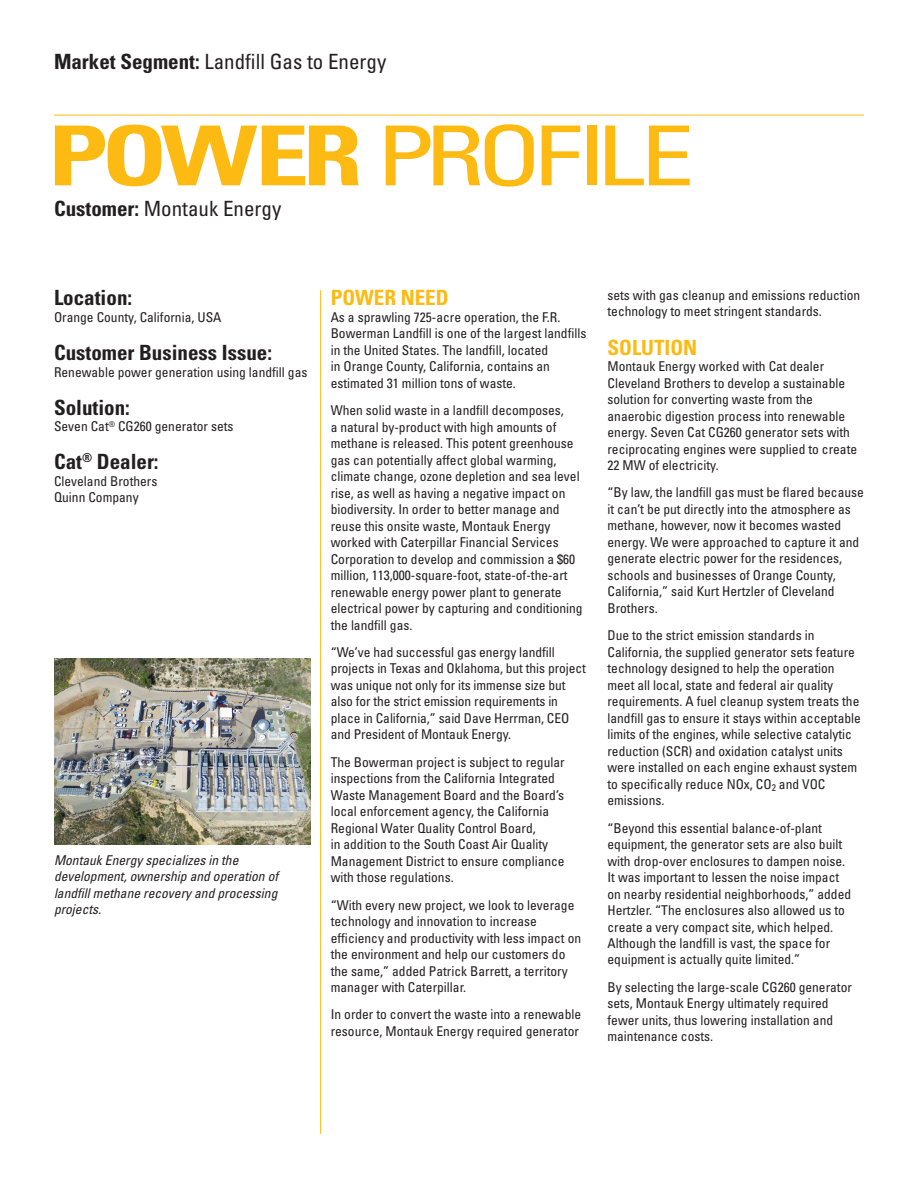
<style>
.page{position:relative;width:918px;height:1188px;background:#fff}
.page>*{position:absolute;margin:0;border:0;box-sizing:border-box;transform-origin:0 0}
.t1{font:condensed 82.8px "Univers LT Std";letter-spacing:-.08em;color:#fcba13;scale:1.3 1}
.t2{font:condensed 21px "Univers LT Std";color:#231f20}
.t3{font:700 condensed 21px "Univers LT Std";color:#231f20}
.t4{font:700 condensed 21px "Univers LT Std";color:#fcba13}
.t5{font:condensed 13.5px/16.5px "Univers LT Std";color:#231f20}
.t6{font:italic condensed 13.5px/16.5px "Univers LT Std";color:#231f20}
.s1{font-weight:700}
</style>
<div class="page">
<img style="left:54px;top:659px;width:256px;height:186px">
<hr style="left:320px;top:290px;width:1px;height:844px;background:#fcba13">
<hr style="left:54px;top:115px;width:810px;height:1px;background:#fcba13">
<h2 class="t2" style="left:54px;top:48px;width:334px"><span class="s1">Market Segment:</span> Landfill Gas to Energy</h2>
<h1 class="t1" style="left:48px;top:103px;width:499px"><span class="s1">POWER</span> PROFILE</h1>
<h2 class="t2" style="left:54px;top:195px;width:229px"><span class="s1">Customer:</span> Montauk Energy</h2>
<h2 class="t3" style="left:54px;top:285px;width:80px">Location:</h2>
<p class="t5" style="left:54px;top:309px;width:169px">Orange County, California, USA</p>
<h2 class="t3" style="left:54px;top:340px;width:220px">Customer Business Issue:</h2>
<p class="t5" style="left:54px;top:363px;width:255px">Renewable power generation using landfill gas</p>
<h2 class="t3" style="left:54px;top:394px;width:77px">Solution:</h2>
<p class="t5" style="left:54px;top:418px;width:181px">Seven Cat<sup>®</sup> CG260 generator sets</p>
<h2 class="t3" style="left:54px;top:449px;width:106px">Cat<sup>®</sup> Dealer:</h2>
<p class="t5" style="left:54px;top:473px;width:105px">Cleveland Brothers<br>Quinn Company</p>
<p class="t6" style="left:54px;top:852px;width:226px">Montauk Energy specializes in the development, ownership and operation of landfill methane recovery and processing projects.</p>
<h2 class="t4" style="left:331px;top:285px;width:119px">POWER NEED</h2>
<p class="t5" style="left:331px;top:309px;width:257px">As a sprawling 725-acre operation, the F.R.<br>Bowerman Landfill is one of the largest landfills in the United States. The landfill, located<br>in Orange County, California, contains an estimated 31 million tons of waste.</p>
<p class="t5" style="left:331px;top:402px;width:253px">When solid waste in a landfill decomposes,<br>a natural by-product with high amounts of methane is released. This potent greenhouse gas can potentially affect global warming, climate change, ozone depletion and sea level rise, as well as having a negative impact on biodiversity. In order to better manage and reuse this onsite waste, Montauk Energy worked with Caterpillar Financial Services Corporation to develop and commission a $60 million, 113,000-square-foot, state-of-the-art renewable energy power plant to generate electrical power by capturing and conditioning the landfill gas.</p>
<p class="t5" style="left:331px;top:644px;width:257px">“We’ve had successful gas energy landfill projects in Texas and Oklahoma, but this project was unique not only for its immense size but also for the strict emission requirements in place in California,” said Dave Herrman, CEO and President of Montauk Energy.</p>
<p class="t5" style="left:331px;top:754px;width:235px">The Bowerman project is subject to regular inspections from the California Integrated Waste Management Board and the Board’s local enforcement agency, the California Regional Water Quality Control Board,<br>in addition to the South Coast Air Quality Management District to ensure compliance with those regulations.</p>
<p class="t5" style="left:331px;top:896px;width:252px">“With every new project, we look to leverage technology and innovation to increase efficiency and productivity with less impact on the environment and help our customers do the same,” added Patrick Barrett, a territory manager with Caterpillar.</p>
<p class="t5" style="left:331px;top:1006px;width:252px">In order to convert the waste into a renewable resource, Montauk Energy required generator</p>
<p class="t5" style="left:608px;top:287px;width:254px">sets with gas cleanup and emissions reduction technology to meet stringent standards.</p>
<h2 class="t4" style="left:608px;top:334px;width:91px">SOLUTION</h2>
<p class="t5" style="left:608px;top:358px;width:251px">Montauk Energy worked with Cat dealer Cleveland Brothers to develop a sustainable solution for converting waste from the anaerobic digestion process into renewable energy. Seven Cat CG260 generator sets with reciprocating engines were supplied to create 22 MW of electricity.</p>
<p class="t5" style="left:608px;top:484px;width:258px">“By law, the landfill gas must be flared because it can’t be put directly into the atmosphere as methane, however, now it becomes wasted energy. We were approached to capture it and generate electric power for the residences, schools and businesses of Orange County, California,” said Kurt Hertzler of Cleveland Brothers.</p>
<p class="t5" style="left:608px;top:627px;width:255px">Due to the strict emission standards in California, the supplied generator sets feature technology designed to help the operation meet all local, state and federal air quality requirements. A fuel cleanup system treats the landfill gas to ensure it stays within acceptable limits of the engines, while selective catalytic reduction (SCR) and oxidation catalyst units were installed on each engine exhaust system to specifically reduce NOx, CO<sub>2</sub> and VOC emissions.</p>
<p class="t5" style="left:608px;top:819px;width:245px">“Beyond this essential balance-of-plant equipment, the generator sets are also built with drop-over enclosures to dampen noise.<br>It was important to lessen the noise impact on nearby residential neighborhoods,” added Hertzler. “The enclosures also allowed us to create a very compact site, which helped.<br>Although the landfill is vast, the space for equipment is actually quite limited.”</p>
<p class="t5" style="left:608px;top:979px;width:246px">By selecting the large-scale CG260 generator sets, Montauk Energy ultimately required fewer units, thus lowering installation and maintenance costs.</p>
</div>
